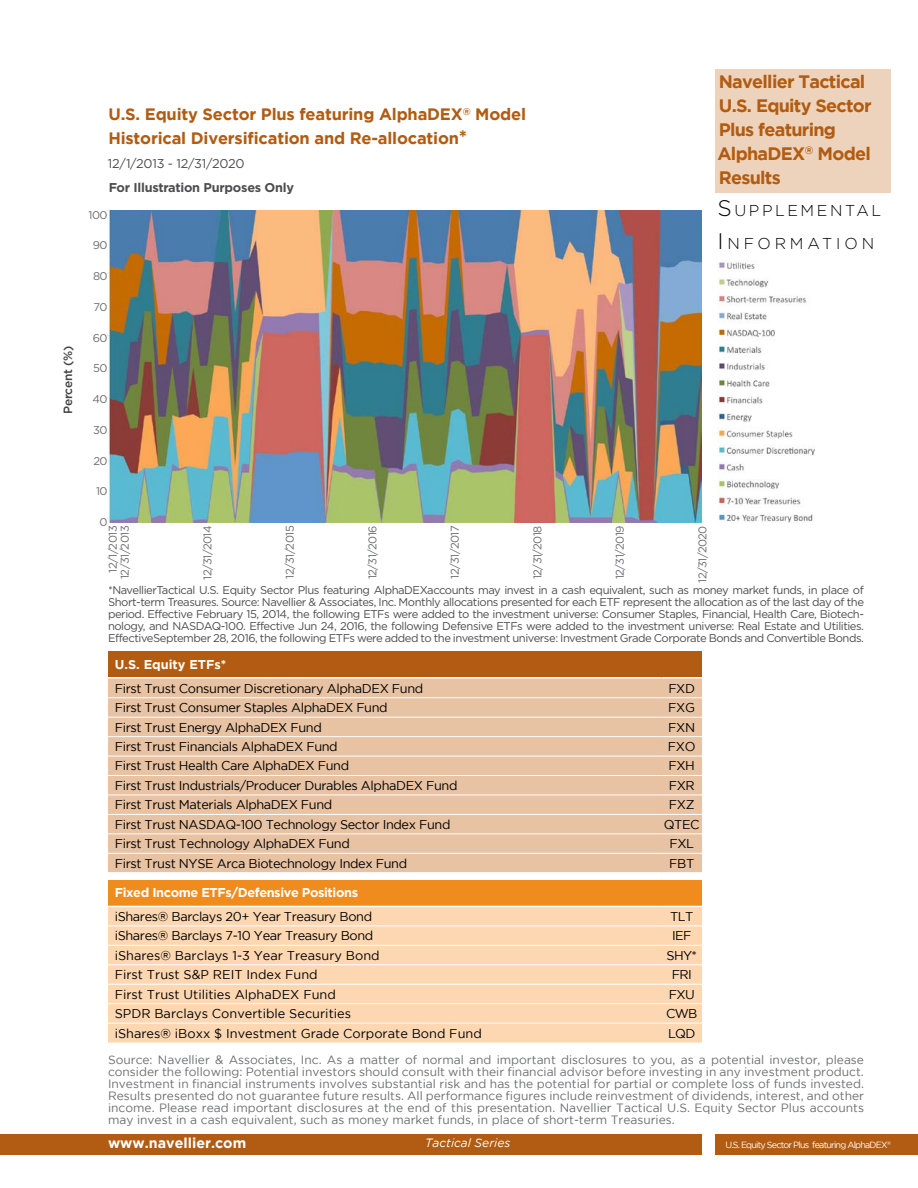
<style>
.page{position:relative;width:918px;height:1188px;background:#fff}
.page>*{position:absolute;margin:0;border:0;box-sizing:border-box;transform-origin:0 0}
.t1{font:700 18px/24px "Gotham";letter-spacing:-.04em;color:#b15c12}
.t2{font:700 16.5px/24px "Gotham";letter-spacing:-.01em;color:#b15c12}
.t3{font:300 15.75px/33px "Gotham";letter-spacing:.165em;color:#000}
.t4{font:700 14.25px "Gotham";color:#fff}
.t5{font:12.75px "Gotham";letter-spacing:-.03em;color:#000}
.t6{font:12.75px "Gotham";color:#000}
.t7{font:700 12.75px "Gotham";letter-spacing:-.03em;color:#fff}
.t8{font:700 12.75px "Gotham";letter-spacing:-.02em;color:#4d4d4f}
.t9{font:12.75px "Gotham";letter-spacing:-.02em;color:#4d4d4f}
.t10{font:700 12.75px "Gotham";color:#fff}
.t11{font:12px/12px "Gotham";color:#6d6e71;text-align:justify}
.t12{font:italic 12px "Gotham";color:#fff}
.t13{font:500 12px "Gotham";letter-spacing:-.025em;color:#414042}
.t14{font:11.25px/12px "Gotham";letter-spacing:-.04em;color:#4d4d4f;text-align:justify}
.t15{font:11.25px/12px "Gotham";letter-spacing:-.05em;color:#6d6e71;text-align:center}
.t16{font:9px "Gotham";letter-spacing:-.09em;color:#fff}
.s1{font-size:19.5px}
.s2{font-size:22.5px}
</style>
<div class="page">
<div style="left:0;top:1134px;width:702px;height:20px;background:#b15c12"></div>
<div style="left:716px;top:1134px;width:202px;height:20px;background:#b15c12"></div>
<img style="left:108px;top:211px;width:594px;height:312px">
<img style="left:717px;top:262px;width:98px;height:261px">
<div style="left:716px;top:69px;width:175px;height:123px;background:#eed3bc"></div>
<div style="left:108px;top:651px;width:594px;height:27px;background:#b15c12"></div>
<div style="left:108px;top:679px;width:594px;height:193px;background:#e7c2a3"></div>
<div style="left:108px;top:880px;width:594px;height:26px;background:#f08b1d"></div>
<div style="left:108px;top:907px;width:594px;height:136px;background:#fcd7b2"></div>
<hr style="left:108px;top:926px;width:554px;height:1px;background:#fff">
<hr style="left:662px;top:926px;width:40px;height:1px;background:#fff">
<hr style="left:108px;top:945px;width:554px;height:1px;background:#fff">
<hr style="left:662px;top:945px;width:40px;height:1px;background:#fff">
<hr style="left:108px;top:965px;width:554px;height:1px;background:#fff">
<hr style="left:662px;top:965px;width:40px;height:1px;background:#fff">
<hr style="left:108px;top:984px;width:554px;height:1px;background:#fff">
<hr style="left:662px;top:984px;width:40px;height:1px;background:#fff">
<hr style="left:108px;top:1003px;width:554px;height:1px;background:#fff">
<hr style="left:662px;top:1003px;width:40px;height:1px;background:#fff">
<hr style="left:108px;top:1023px;width:554px;height:1px;background:#fff">
<hr style="left:662px;top:1023px;width:40px;height:1px;background:#fff">
<hr style="left:108px;top:677px;width:554px;height:2px;background:#fff">
<hr style="left:662px;top:677px;width:40px;height:2px;background:#fff">
<hr style="left:108px;top:698px;width:554px;height:1px;background:#fff">
<hr style="left:662px;top:698px;width:40px;height:1px;background:#fff">
<hr style="left:108px;top:717px;width:554px;height:1px;background:#fff">
<hr style="left:662px;top:717px;width:40px;height:1px;background:#fff">
<hr style="left:108px;top:736px;width:554px;height:1px;background:#fff">
<hr style="left:662px;top:736px;width:40px;height:1px;background:#fff">
<hr style="left:108px;top:756px;width:554px;height:1px;background:#fff">
<hr style="left:662px;top:756px;width:40px;height:1px;background:#fff">
<hr style="left:108px;top:775px;width:554px;height:1px;background:#fff">
<hr style="left:662px;top:775px;width:40px;height:1px;background:#fff">
<hr style="left:108px;top:795px;width:554px;height:1px;background:#fff">
<hr style="left:662px;top:795px;width:40px;height:1px;background:#fff">
<hr style="left:108px;top:814px;width:554px;height:1px;background:#fff">
<hr style="left:662px;top:814px;width:40px;height:1px;background:#fff">
<hr style="left:108px;top:834px;width:554px;height:1px;background:#fff">
<hr style="left:662px;top:834px;width:40px;height:1px;background:#fff">
<hr style="left:108px;top:853px;width:554px;height:1px;background:#fff">
<hr style="left:662px;top:853px;width:40px;height:1px;background:#fff">
<p class="t13" style="left:60px;top:414px;width:70px;rotate:-90deg">Percent (%)</p>
<h2 class="t2" style="left:108px;top:102px;width:419px">U.S. Equity Sector Plus featuring AlphaDEX<sup>®</sup> Model<br>Historical Diversification and Re-allocation<span class="s1">*</span></h2>
<p class="t9" style="left:108px;top:156px;width:138px">12/1/2013 - 12/31/2020</p>
<p class="t8" style="left:109px;top:179px;width:187px">For Illustration Purposes Only</p>
<p class="t15" style="left:89px;top:208px;width:20px">100</p>
<p class="t15" style="left:93px;top:239px;width:16px">90</p>
<p class="t15" style="left:93px;top:270px;width:16px">80</p>
<p class="t15" style="left:94px;top:301px;width:15px">70</p>
<p class="t15" style="left:93px;top:331px;width:16px">60</p>
<p class="t15" style="left:93px;top:362px;width:16px">50</p>
<p class="t15" style="left:93px;top:393px;width:17px">40</p>
<p class="t15" style="left:93px;top:424px;width:16px">30</p>
<p class="t15" style="left:93px;top:454px;width:16px">20</p>
<p class="t15" style="left:96px;top:485px;width:13px">10</p>
<p class="t15" style="left:100px;top:516px;width:10px">0</p>
<p class="t15" style="left:107px;top:579px;width:55px;rotate:-90deg">12/1/2013<br>12/31/2013</p>
<p class="t15" style="left:201px;top:580px;width:56px;rotate:-90deg">12/31/2014</p>
<p class="t15" style="left:284px;top:579px;width:55px;rotate:-90deg">12/31/2015</p>
<p class="t15" style="left:366px;top:579px;width:55px;rotate:-90deg">12/31/2016</p>
<p class="t15" style="left:449px;top:579px;width:55px;rotate:-90deg">12/31/2017</p>
<p class="t15" style="left:531px;top:579px;width:55px;rotate:-90deg">12/31/2018</p>
<p class="t15" style="left:614px;top:579px;width:55px;rotate:-90deg">12/31/2019</p>
<p class="t15" style="left:696px;top:583px;width:59px;rotate:-90deg">12/31/2020</p>
<h1 class="t1" style="left:717px;top:69px;width:156px">Navellier Tactical<br>U.S. Equity Sector<br>Plus featuring<br>AlphaDEX<sup>®</sup> Model<br>Results</h1>
<h3 class="t3" style="left:717px;top:193px;width:165px"><span class="s2">S</span>UPPLEMENTAL<br><span class="s2">I</span>NFORMATI ON</h3>
<p class="t14" style="left:108px;top:583px;width:758px">*NavellierTactical U.S. Equity Sector Plus featuring AlphaDEXaccounts may invest in a cash equivalent, such as money market funds, in place of Short-term Treasures. Source: Navellier &amp; Associates, Inc. Monthly allocations presented for each ETF represent the allocation as of the last day of the period. Effective February 15, 2014, the following ETFs were added to the investment universe: Consumer Staples, Financial, Health Care, Biotech&shy;nology, and NASDAQ-100. Effective Jun 24, 2016, the following Defensive ETFs were added to the investment universe: Real Estate and Utilities.<br>EffectiveSeptember 28, 2016, the following ETFs were added to the investment universe: Investment Grade Corporate Bonds and Convertible Bonds.</p>
<p class="t10" style="left:115px;top:657px;width:113px">U.S. Equity ETFs*</p>
<p class="t5" style="left:115px;top:681px;width:310px">First Trust Consumer Discretionary AlphaDEX Fund</p>
<p class="t5" style="left:668px;top:681px;width:28px">FXD</p>
<p class="t5" style="left:115px;top:701px;width:274px">First Trust Consumer Staples AlphaDEX Fund</p>
<p class="t5" style="left:668px;top:701px;width:28px">FXG</p>
<p class="t5" style="left:115px;top:720px;width:209px">First Trust Energy AlphaDEX Fund</p>
<p class="t5" style="left:668px;top:720px;width:28px">FXN</p>
<p class="t5" style="left:115px;top:739px;width:225px">First Trust Financials AlphaDEX Fund</p>
<p class="t5" style="left:668px;top:739px;width:29px">FXO</p>
<p class="t5" style="left:115px;top:759px;width:236px">First Trust Health Care AlphaDEX Fund</p>
<p class="t5" style="left:668px;top:759px;width:28px">FXH</p>
<p class="t5" style="left:115px;top:778px;width:344px">First Trust Industrials/Producer Durables AlphaDEX Fund</p>
<p class="t5" style="left:669px;top:778px;width:28px">FXR</p>
<p class="t5" style="left:115px;top:798px;width:219px">First Trust Materials AlphaDEX Fund</p>
<p class="t5" style="left:669px;top:798px;width:27px">FXZ</p>
<p class="t5" style="left:115px;top:817px;width:337px">First Trust NASDAQ-100 Technology Sector Index Fund</p>
<p class="t5" style="left:664px;top:817px;width:37px">QTEC</p>
<p class="t5" style="left:115px;top:837px;width:237px">First Trust Technology AlphaDEX Fund</p>
<p class="t5" style="left:669px;top:837px;width:26px">FXL</p>
<p class="t5" style="left:115px;top:856px;width:294px">First Trust NYSE Arca Biotechnology Index Fund</p>
<p class="t5" style="left:669px;top:856px;width:27px">FBT</p>
<p class="t7" style="left:115px;top:886px;width:245px">Fixed Income ETFs/Defensive Positions</p>
<p class="t5" style="left:115px;top:910px;width:259px">iShares® Barclays 20+ Year Treasury Bond</p>
<p class="t5" style="left:670px;top:910px;width:25px">TLT</p>
<p class="t5" style="left:115px;top:929px;width:260px">iShares® Barclays 7-10 Year Treasury Bond</p>
<p class="t5" style="left:672px;top:929px;width:21px">IEF</p>
<p class="t6" style="left:115px;top:948px;width:266px">iShares® Barclays 1-3 Year Treasury Bond</p>
<p class="t5" style="left:666px;top:948px;width:32px">SHY*</p>
<p class="t6" style="left:115px;top:968px;width:205px">First Trust S&amp;P REIT Index Fund</p>
<p class="t5" style="left:672px;top:968px;width:22px">FRI</p>
<p class="t6" style="left:115px;top:987px;width:223px">First Trust Utilities AlphaDEX Fund</p>
<p class="t5" style="left:669px;top:987px;width:28px">FXU</p>
<p class="t6" style="left:115px;top:1007px;width:238px">SPDR Barclays Convertible Securities</p>
<p class="t5" style="left:666px;top:1007px;width:33px">CWB</p>
<p class="t6" style="left:115px;top:1026px;width:369px">iShares® iBoxx $ Investment Grade Corporate Bond Fund</p>
<p class="t5" style="left:668px;top:1026px;width:29px">LQD</p>
<p class="t11" style="left:108px;top:1054px;width:758px">Source: Navellier &amp; Associates, Inc. As a matter of normal and important disclosures to you, as a potential investor, please consider the following: Potential investors should consult with their financial advisor before investing in any investment product.<br>Investment in financial instruments involves substantial risk and has the potential for partial or complete loss of funds invested.<br>Results presented do not guarantee future results. All performance figures include reinvestment of dividends, interest, and other income. Please read important disclosures at the end of this presentation. Navellier Tactical U.S. Equity Sector Plus accounts may invest in a cash equivalent, such as money market funds, in place of short-term Treasuries.</p>
<p class="t16" style="left:725px;top:1140px;width:167px">U.S. Equity Sector Plus featuring AlphaDEX<sup>®</sup></p>
<p class="t4" style="left:108px;top:1135px;width:140px">www.navellier.com</p>
<p class="t12" style="left:425px;top:1136px;width:87px">Tactical Series</p>
</div>
